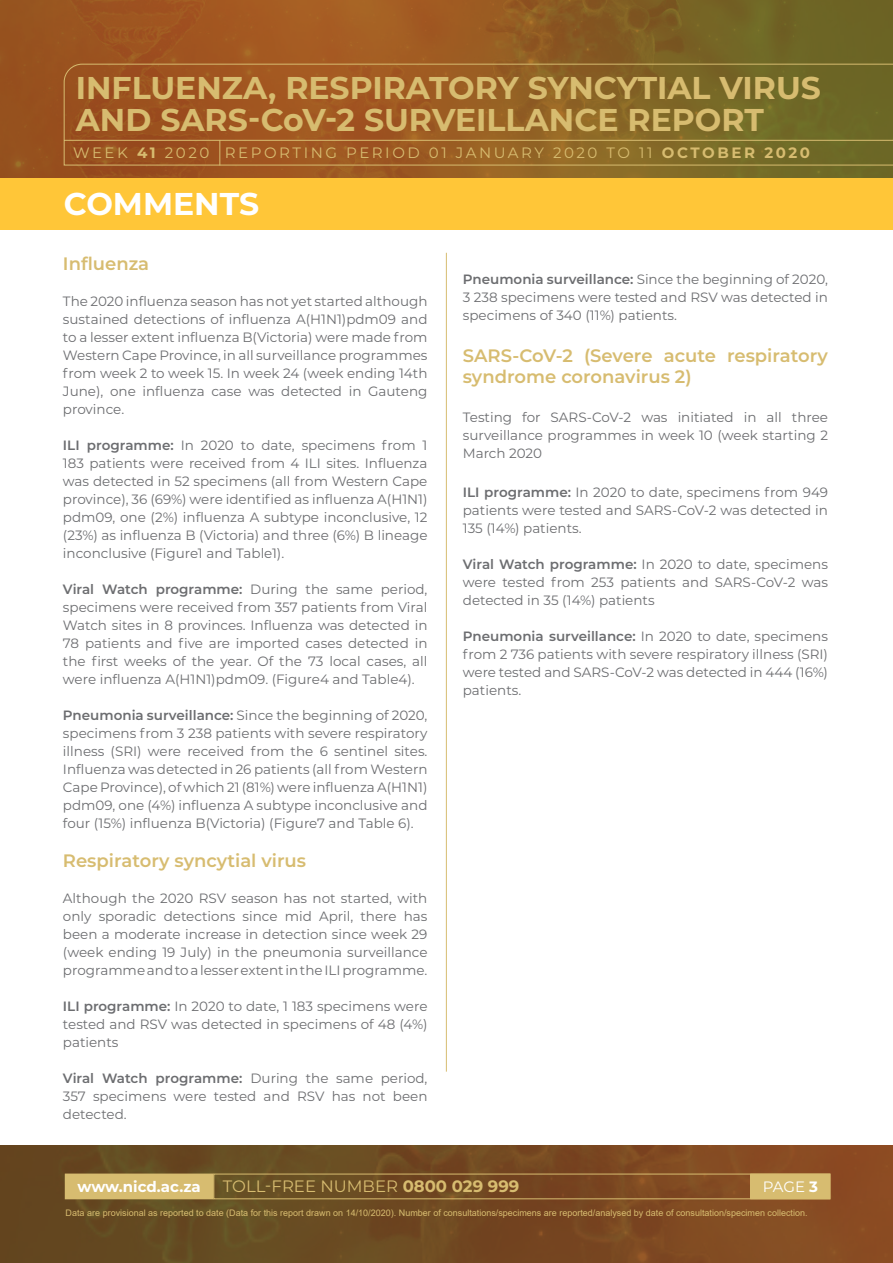
<style>
.page{position:relative;width:893px;height:1263px;background:#fff}
.page>*{position:absolute;margin:0;border:0;box-sizing:border-box;transform-origin:0 0}
.t1{font:700 31.5px/31.5px "Montserrat";color:#d7bc70}
.t2{font:700 31.5px "Montserrat";color:#fff}
.t3{font:600 18px/21px "Montserrat";color:#d7bc70}
.t4{font:16.5px "Montserrat";color:#d7bc70}
.t5{font:15px "Montserrat";letter-spacing:.17em;color:#d7bc70}
.t6{font:700 15px "Montserrat";color:#fff}
.t7{font:15px "Montserrat";color:#fff}
.t8{font:13.5px/18px "Montserrat";color:#6c6d70;text-align:justify}
.t9{font:9px "Arial";color:#d7bc70}
.s1{font-weight:700}
.s2{font-weight:600}
</style>
<div class="page">
<svg style="left:0;top:0;width:893px;height:179px;background:#915d22"></svg>
<svg style="left:63px;top:63px;width:830px;height:78px;background:#905f24"></svg>
<svg style="left:64px;top:140px;width:829px;height:25px;background:#926427"></svg>
<svg style="left:0;top:1145px;width:893px;height:118px;background:#734a22"></svg>
<div style="left:213px;top:1174px;width:617px;height:25px;border:1px solid #d7bc70"></div>
<div style="left:751px;top:1174px;width:79px;height:25px;background:#d7bc70"></div>
<div style="left:65px;top:1174px;width:148px;height:25px;background:#d7bc70"></div>
<hr style="left:446px;top:253px;width:1px;height:818px;background:#d7bc70">
<div style="left:0;top:179px;width:893px;height:51px;background:#ffc638"></div>
<p class="t1" style="left:76px;top:71px;width:747px">INFLUENZA, RESPIRATORY SYNCYTIAL VIRUS<br>AND SARS-CoV-2 SURVEILLANCE REPORT</p>
<p class="t5" style="left:73px;top:142px;width:738px">WEEK <span class="s1">41</span> 2020 REPORTING PERIOD 01 JANUARY 2020 TO 11 <span class="s1">OCTOBER 2020</span></p>
<p class="t2" style="left:64px;top:181px;width:197px">COMMENTS</p>
<p class="t3" style="left:63px;top:252px;width:88px">Influenza</p>
<p class="t8" style="left:63px;top:292px;width:366px">The 2020 influenza season has not yet started although sustained detections of influenza A(H1N1)pdm09 and to a lesser extent influenza B(Victoria) were made from Western Cape Province, in all surveillance programmes from week 2 to week 15. In week 24 (week ending 14th June), one influenza case was detected in Gauteng province.</p>
<p class="t8" style="left:63px;top:436px;width:366px"><span class="s2">ILI programme:</span> In 2020 to date, specimens from 1<br>183 patients were received from 4 ILI sites. Influenza was detected in 52 specimens (all from Western Cape province), 36 (69%) were identified as influenza A(H1N1) pdm09, one (2%) influenza A subtype inconclusive, 12 (23%) as influenza B (Victoria) and three (6%) B lineage inconclusive (Figure1 and Table1).</p>
<p class="t8" style="left:63px;top:580px;width:366px"><span class="s2">Viral Watch programme:</span> During the same period, specimens were received from 357 patients from Viral Watch sites in 8 provinces. Influenza was detected in 78 patients and five are imported cases detected in the first weeks of the year. Of the 73 local cases, all were influenza A(H1N1)pdm09. (Figure4 and Table4).</p>
<p class="t8" style="left:63px;top:706px;width:366px"><span class="s2">Pneumonia surveillance:</span> Since the beginning of 2020, specimens from 3 238 patients with severe respiratory illness (SRI) were received from the 6 sentinel sites.<br>Influenza was detected in 26 patients (all from Western Cape Province), of which 21 (81%) were influenza A(H1N1) pdm09, one (4%) influenza A subtype inconclusive and four (15%) influenza B(Victoria) (Figure7 and Table 6).</p>
<p class="t3" style="left:63px;top:849px;width:245px">Respiratory syncytial virus</p>
<p class="t8" style="left:63px;top:889px;width:366px">Although the 2020 RSV season has not started, with only sporadic detections since mid April, there has been a moderate increase in detection since week 29 (week ending 19 July) in the pneumonia surveillance programme and to a lesser extent in the ILI programme.</p>
<p class="t8" style="left:63px;top:997px;width:366px"><span class="s2">ILI programme:</span> In 2020 to date, 1 183 specimens were tested and RSV was detected in specimens of 48 (4%) patients</p>
<p class="t8" style="left:63px;top:1069px;width:366px"><span class="s2">Viral Watch programme:</span> During the same period, 357 specimens were tested and RSV has not been detected.</p>
<p class="t8" style="left:463px;top:270px;width:367px"><span class="s2">Pneumonia surveillance:</span> Since the beginning of 2020, 3 238 specimens were tested and RSV was detected in specimens of 340 (11%) patients.</p>
<p class="t3" style="left:463px;top:344px;width:367px">SARS-CoV-2 (Severe acute respiratory syndrome coronavirus 2)</p>
<p class="t8" style="left:463px;top:408px;width:367px">Testing for SARS-CoV-2 was initiated in all three surveillance programmes in week 10 (week starting 2<br>March 2020</p>
<p class="t8" style="left:463px;top:483px;width:367px"><span class="s2">ILI programme:</span> In 2020 to date, specimens from 949 patients were tested and SARS-CoV-2 was detected in 135 (14%) patients.</p>
<p class="t8" style="left:463px;top:555px;width:367px"><span class="s2">Viral Watch programme:</span> In 2020 to date, specimens were tested from 253 patients and SARS-CoV-2 was detected in 35 (14%) patients</p>
<p class="t8" style="left:463px;top:627px;width:367px"><span class="s2">Pneumonia surveillance:</span> In 2020 to date, specimens from 2 736 patients with severe respiratory illness (SRI) were tested and SARS-CoV-2 was detected in 444 (16%) patients.</p>
<p class="t6" style="left:78px;top:1176px;width:125px">www.nicd.ac.za</p>
<p class="t4" style="left:223px;top:1175px;width:298px">TOLL-FREE NUMBER <span class="s1">0800 029 999</span></p>
<p class="t7" style="left:763px;top:1176px;width:57px">PAGE <span class="s1">3</span></p>
<p class="t9" style="left:66px;top:1206px;width:743px">Data are provisional as reported to date (Data for this report drawn on 14/10/2020). Number of consultations/specimens are reported/analysed by date of consultation/specimen collection.</p>
</div>
